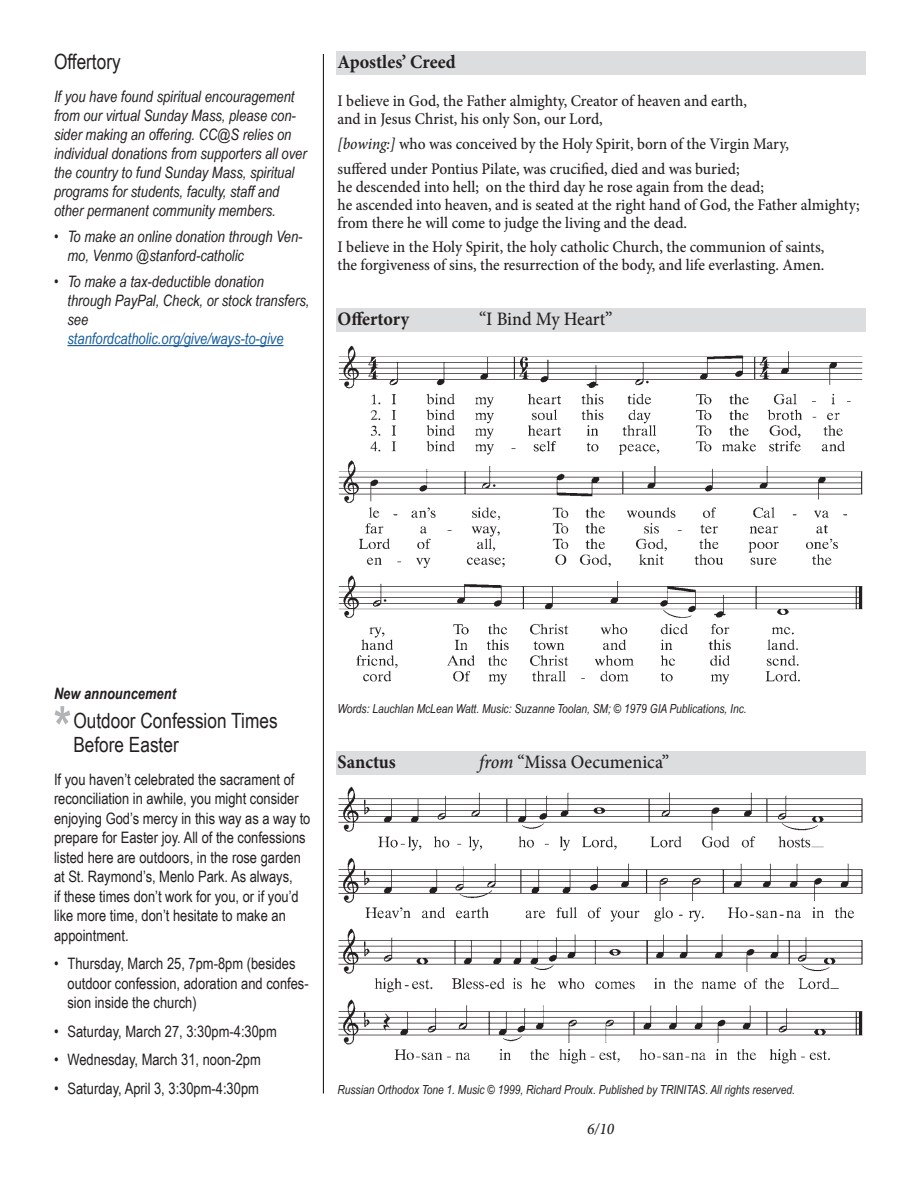
<style>
.page{position:relative;width:918px;height:1188px;background:#fff}
.page>*{position:absolute;margin:0;border:0;box-sizing:border-box;transform-origin:0 0}
.t1{font:700 54px "Arial Narrow";color:#b2b3b7}
.announcement_label{font:21px/24px "Arial Narrow";color:#231f20}
.Music_Label{font:500 19.05px "Minion Pro";color:#231f20;scale:.95 1}
.Music_Label-2{font:700 19.05px "Minion Pro";color:#231f20;scale:.95 1}
.Lyrics{font:500 16.2px/18px "Minion Pro";color:#231f20;scale:.95 1}
.t2{font:italic 500 16.2px "Minion Pro";color:#231f20;scale:.95 1}
.announcement_text_mu{font:15.75px/19.5px "Arial Narrow";color:#231f20}
.announcement_text_mu-2{font:italic 15.75px/19px "Arial Narrow";color:#231f20}
.announcement_highlig{font:italic 700 15.75px "Arial Narrow";color:#231f20}
.music_credit{font:italic 12.45px "Arial Narrow";color:#231f20}
.s1{color:#175d9e}
.s2{font-style:italic}
</style>
<div class="page">
<hr style="left:323px;top:54px;width:1px;height:1040px;background:#231f20">
<div style="left:336px;top:51px;width:530px;height:24px;background:#dcdddf"></div>
<hr style="left:68px;top:345px;width:216px;height:1px;background:#175d9e">
<div style="left:336px;top:751px;width:530px;height:24px;background:#dcdddf"></div>
<img style="left:338px;top:786px;width:525px;height:278px">
<div style="left:336px;top:309px;width:530px;height:23px;background:#dcdddf"></div>
<img style="left:338px;top:345px;width:525px;height:340px">
<p class="announcement_label" style="left:54px;top:49px;width:68px">Offertory</p>
<p class="announcement_text_mu-2" style="left:54px;top:86px;width:254px">If you have found spiritual encouragement from our virtual Sunday Mass, please con&shy;sider making an offering. CC@S relies on individual donations from supporters all over the country to fund Sunday Mass, spiritual programs for students, faculty, staff and other permanent community members.</p>
<p class="announcement_text_mu-2" style="left:68px;top:227px;width:237px;text-indent:-14px">• To make an online donation through Ven&shy;mo, Venmo @stanford-catholic</p>
<p class="announcement_text_mu-2" style="left:68px;top:271px;width:243px;text-indent:-14px">• To make a tax-deductible donation through PayPal, Check, or stock transfers, see<br><span class="s1">stanfordcatholic.org/give/ways-to-give</span></p>
<p class="Music_Label-2" style="left:338px;top:48px;width:126px">Apostles’ Creed</p>
<p class="Lyrics" style="left:338px;top:92px;width:433px">I believe in God, the Father almighty, Creator of heaven and earth, and in Jesus Christ, his only Son, our Lord,</p>
<p class="Lyrics" style="left:338px;top:135px;width:477px"><span class="s2">[bowing:]</span> who was conceived by the Holy Spirit, born of the Virgin Mary,</p>
<p class="Lyrics" style="left:338px;top:159px;width:551px">suffered under Pontius Pilate, was crucified, died and was buried;<br>he descended into hell; on the third day he rose again from the dead;<br>he ascended into heaven, and is seated at the right hand of God, the Father almighty; from there he will come to judge the living and the dead.</p>
<p class="Lyrics" style="left:338px;top:238px;width:514px">I believe in the Holy Spirit, the holy catholic Church, the communion of saints, the forgiveness of sins, the resurrection of the body, and life everlasting. Amen.</p>
<p class="Music_Label-2" style="left:338px;top:306px;width:77px">Offertory</p>
<p class="Music_Label" style="left:479px;top:306px;width:142px">“I Bind My Heart”</p>
<p class="announcement_highlig" style="left:54px;top:682px;width:123px">New announcement</p>
<p class="t1" style="left:54px;top:686px;width:19px">*</p>
<p class="announcement_label" style="left:73px;top:707px;width:206px">Outdoor Confession Times<br>Before Easter</p>
<p class="announcement_text_mu" style="left:54px;top:769px;width:258px">If you haven’t celebrated the sacrament of reconciliation in awhile, you might consider enjoying God’s mercy in this way as a way to prepare for Easter joy. All of the confessions listed here are outdoors, in the rose garden at St. Raymond’s, Menlo Park. As always,<br>if these times don’t work for you, or if you’d like more time, don’t hesitate to make an appointment.</p>
<p class="announcement_text_mu" style="left:68px;top:953px;width:243px;text-indent:-14px">• Thursday, March 25, 7pm-8pm (besides outdoor confession, adoration and confes&shy;sion inside the church)</p>
<p class="announcement_text_mu" style="left:54px;top:1021px;width:224px">• Saturday, March 27, 3:30pm-4:30pm</p>
<p class="announcement_text_mu" style="left:54px;top:1049px;width:208px">• Wednesday, March 31, noon-2pm</p>
<p class="announcement_text_mu" style="left:54px;top:1078px;width:206px">• Saturday, April 3, 3:30pm-4:30pm</p>
<p class="music_credit" style="left:338px;top:700px;width:411px">Words: Lauchlan McLean Watt. Music: Suzanne Toolan, SM; © 1979 GIA Publications, Inc.</p>
<p class="Music_Label-2" style="left:338px;top:748px;width:63px">Sanctus</p>
<p class="Music_Label" style="left:479px;top:749px;width:201px"><span class="s2">from</span> “Missa Oecumenica”</p>
<p class="music_credit" style="left:338px;top:1080px;width:459px">Russian Orthodox Tone 1. Music © 1999, Richard Proulx. Published by TRINITAS. All rights reserved.</p>
<p class="t2" style="left:587px;top:1118px;width:30px">6/10</p>
</div>
